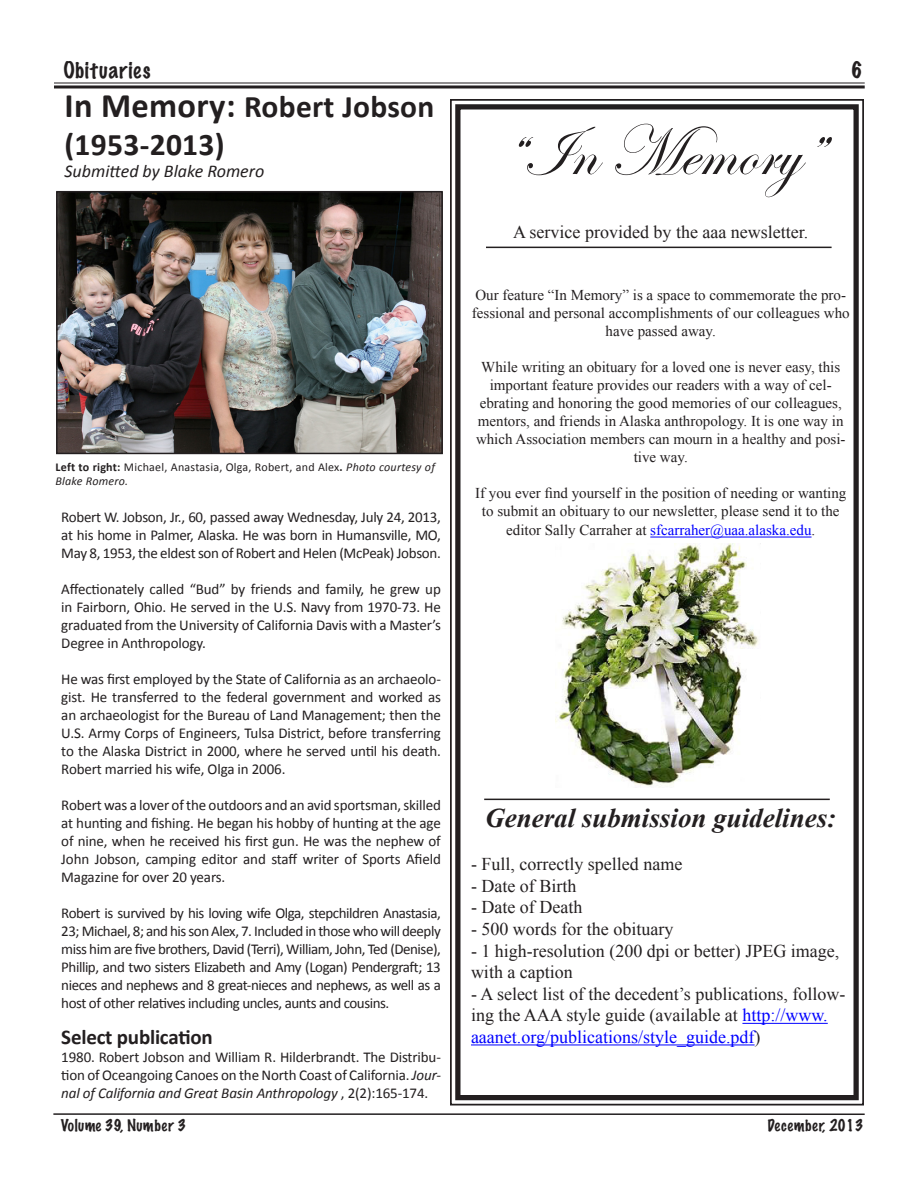
<style>
.page{position:relative;width:918px;height:1188px;background:#fff}
.page>*{position:absolute;margin:0;border:0;box-sizing:border-box;transform-origin:0 0}
.t1{font:72px "Edwardian Script ITC";color:#231f20}
.t2{font:700 31.5px/37.8px "Calibri";letter-spacing:.01em;color:#231f20}
.t3{font:italic 700 27px "Times New Roman";color:#231f20}
.t4{font:700 21px "Calibri";letter-spacing:-.01em;color:#231f20}
.t5{font:100 21px "Marker Felt";letter-spacing:.04em;color:#231f20}
.t6{font:18px/21.6px "Times New Roman";color:#231f20}
.t7{font:italic 18px "Calibri";color:#231f20}
.t8{font:15px/18px "Calibri";letter-spacing:-.01em;color:#231f20;text-align:justify}
.t9{font:15px/18px "Times New Roman";color:#231f20;text-align:center}
.t10{font:15px "Times New Roman";color:#00f}
.t11{font:100 15px "Marker Felt";letter-spacing:.035em;color:#231f20}
.t12{font:12px/14.4px "Calibri";letter-spacing:.02em;color:#231f20}
.s1{font-size:34.5px}
.s2{font-weight:700}
.s3{font-style:italic}
.s4{color:#231f20}
.s5{color:#00f}
</style>
<div class="page">
<hr style="left:54px;top:85px;width:811px;height:3px;background:#231f20">
<hr style="left:54px;top:82px;width:811px;height:2px;background:#231f20">
<hr style="left:53px;top:1113px;width:812px;height:2px;background:#231f20">
<img style="left:59px;top:194px;width:381px;height:257px">
<div style="left:56px;top:191px;width:387px;height:263px;border:2px solid #231f20"></div>
<svg style="left:450px;top:99px;width:414px;height:1007px"></svg>
<div style="left:455px;top:104px;width:404px;height:996px;border:5px solid #231f20"></div>
<hr style="left:484px;top:799px;width:346px;height:1px;background:#231f20">
<hr style="left:486px;top:247px;width:346px;height:1px;background:#231f20">
<img style="left:555px;top:544px;width:206px;height:244px">
<p class="t5" style="left:63px;top:54px;width:89px">Obituaries</p>
<p class="t5" style="left:851px;top:54px;width:13px">6</p>
<p class="t2" style="left:64px;top:88px;width:371px"><span class="s1">In Memory:</span> Robert Jobson (1953-2013)</p>
<p class="t7" style="left:64px;top:159px;width:201px">Submitted by Blake Romero</p>
<p class="t12" style="left:56px;top:460px;width:381px"><span class="s2">Left to right:</span> Michael, Anastasia, Olga, Robert, and Alex<span class="s2">.</span> <span class="s3">Photo courtesy of<br>Blake Romero.</span></p>
<p class="t8" style="left:61px;top:508px;width:381px">Robert W. Jobson, Jr., 60, passed away Wednesday, July 24, 2013, at his home in Palmer, Alaska. He was born in Humansville, MO, May 8, 1953, the eldest son of Robert and Helen (McPeak) Jobson.</p>
<p class="t8" style="left:61px;top:580px;width:381px">Affectionately called “Bud” by friends and family, he grew up in Fairborn, Ohio. He served in the U.S. Navy from 1970-73. He graduated from the University of California Davis with a Master’s Degree in Anthropology.</p>
<p class="t8" style="left:61px;top:670px;width:381px">He was first employed by the State of California as an archaeolo&shy;gist. He transferred to the federal government and worked as an archaeologist for the Bureau of Land Management; then the U.S. Army Corps of Engineers, Tulsa District, before transferring to the Alaska District in 2000, where he served until his death.<br>Robert married his wife, Olga in 2006.</p>
<p class="t8" style="left:61px;top:796px;width:381px">Robert was a lover of the outdoors and an avid sportsman, skilled at hunting and fishing. He began his hobby of hunting at the age of nine, when he received his first gun. He was the nephew of John Jobson, camping editor and staff writer of Sports Afield Magazine for over 20 years.</p>
<p class="t8" style="left:61px;top:904px;width:381px">Robert is survived by his loving wife Olga, stepchildren Anastasia, 23; Michael, 8; and his son Alex, 7. Included in those who will deeply miss him are five brothers, David (Terri), William, John, Ted (Denise), Phillip, and two sisters Elizabeth and Amy (Logan) Pendergraft; 13 nieces and nephews and 8 great-nieces and nephews, as well as a host of other relatives including uncles, aunts and cousins.</p>
<p class="t4" style="left:61px;top:1024px;width:153px">Select publication</p>
<p class="t8" style="left:61px;top:1048px;width:381px">1980. Robert Jobson and William R. Hilderbrandt. The Distribu&shy;tion of Oceangoing Canoes on the North Coast of California. <span class="s3">Jour&shy;nal of California and Great Basin Anthropology</span> , 2(2):165-174.</p>
<p class="t1" style="left:500px;top:112px;width:322px">“In Memory”</p>
<p class="t6" style="left:513px;top:221px;width:297px">A service provided by the aaa newsletter.</p>
<p class="t9" style="left:472px;top:285px;width:379px">Our feature “In Memory” is a space to commemorate the pro&shy;fessional and personal accomplishments of our colleagues who have passed away.</p>
<p class="t9" style="left:476px;top:357px;width:371px">While writing an obituary for a loved one is never easy, this important feature provides our readers with a way of cel&shy;ebrating and honoring the good memories of our colleagues, mentors, and friends in Alaska anthropology. It is one way in which Association members can mourn in a healthy and posi&shy;tive way.</p>
<p class="t9" style="left:475px;top:483px;width:373px">If you ever find yourself in the position of needing or wanting to submit an obituary to our newsletter, please send it to the</p>
<p class="t10" style="left:506px;top:520px;width:311px"><span class="s4">editor Sally Carraher at</span> sfcarraher@uaa.alaska.edu<span class="s4">.</span></p>
<p class="t3" style="left:485px;top:799px;width:353px">General submission guidelines:</p>
<p class="t6" style="left:471px;top:853px;width:213px">- Full, correctly spelled name</p>
<p class="t6" style="left:471px;top:875px;width:107px">- Date of Birth</p>
<p class="t6" style="left:471px;top:896px;width:113px">- Date of Death</p>
<p class="t6" style="left:471px;top:918px;width:204px">- 500 words for the obituary</p>
<p class="t6" style="left:471px;top:940px;width:370px">- 1 high-resolution (200 dpi or better) JPEG image, with a caption</p>
<p class="t6" style="left:471px;top:983px;width:376px">- A select list of the decedent’s publications, follow&shy;ing the AAA style guide (available at <span class="s5">http://www. aaanet.org/publications/style_guide.pdf</span>)</p>
<p class="t11" style="left:61px;top:1114px;width:127px">Volume 39, Number 3</p>
<p class="t11" style="left:768px;top:1114px;width:97px">December, 2013</p>
</div>
